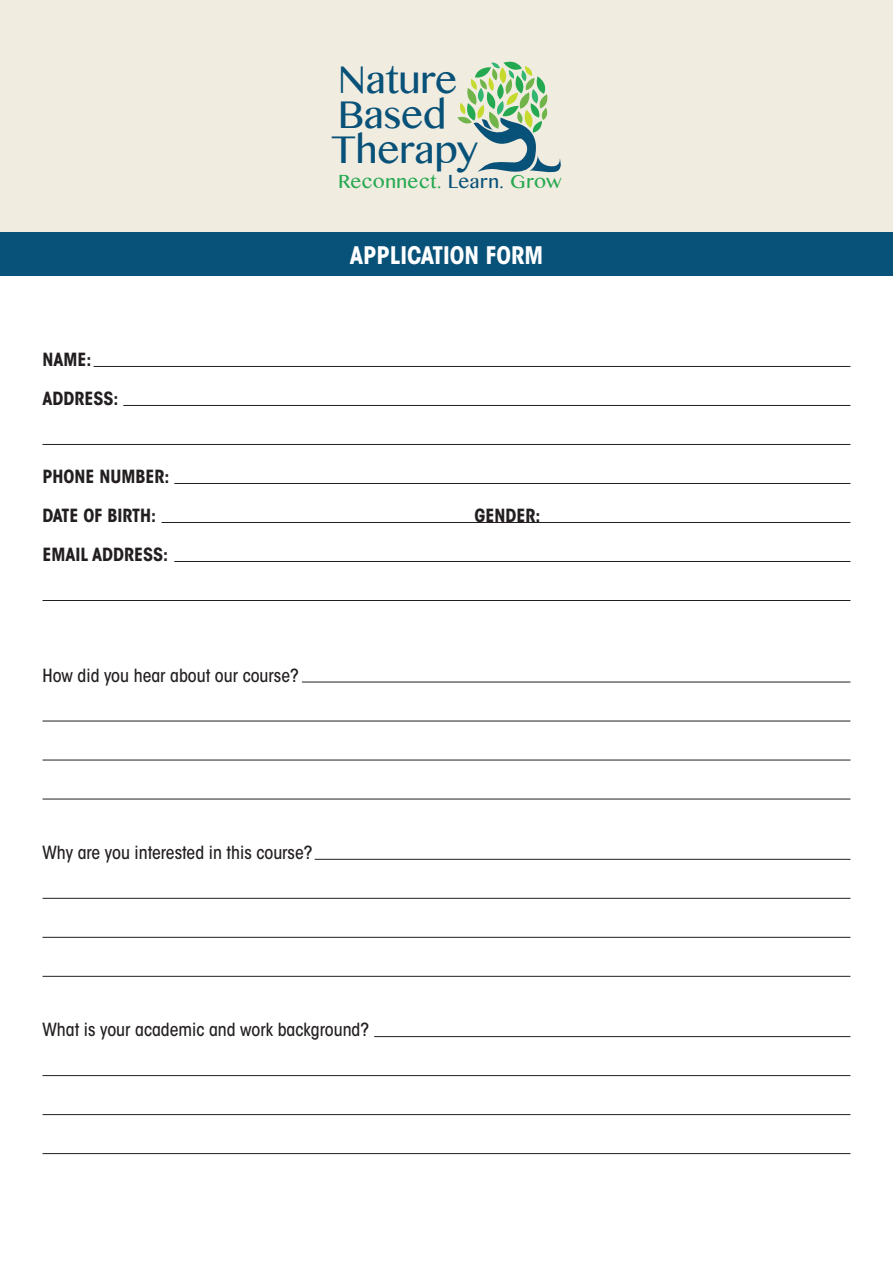
<style>
.page{position:relative;width:893px;height:1263px;background:#fff}
.page>*{position:absolute;margin:0;border:0;box-sizing:border-box;transform-origin:0 0}
.t1{font:38.55px/34.8px "Bangla MN";letter-spacing:-.01em;color:#085178}
.t2{font:700 condensed 24px "ITC Avant Garde Std";color:#fff}
.t3{font:19.05px "Bangla MN";letter-spacing:.015em;color:#25a950}
.t4{font:500 condensed 18px "ITC Avant Garde Std";color:#231f20}
.t5{font:700 condensed 18px/39px "ITC Avant Garde Std";color:#231f20}
.s1{color:#085178}
</style>
<div class="page">
<div style="left:0;top:0;width:893px;height:233px;background:#f1ece0"></div>
<hr style="left:94px;top:366px;width:756px;height:1px;background:#231f20">
<hr style="left:123px;top:405px;width:727px;height:1px;background:#231f20">
<hr style="left:43px;top:444px;width:807px;height:1px;background:#231f20">
<hr style="left:174px;top:483px;width:676px;height:1px;background:#231f20">
<hr style="left:162px;top:522px;width:688px;height:1px;background:#231f20">
<hr style="left:174px;top:561px;width:676px;height:1px;background:#231f20">
<hr style="left:43px;top:600px;width:807px;height:1px;background:#231f20">
<hr style="left:302px;top:682px;width:548px;height:1px;background:#231f20">
<hr style="left:43px;top:721px;width:807px;height:1px;background:#231f20">
<hr style="left:43px;top:760px;width:807px;height:1px;background:#231f20">
<hr style="left:43px;top:799px;width:807px;height:1px;background:#231f20">
<hr style="left:315px;top:859px;width:535px;height:1px;background:#231f20">
<hr style="left:43px;top:898px;width:807px;height:1px;background:#231f20">
<hr style="left:43px;top:937px;width:807px;height:1px;background:#231f20">
<hr style="left:43px;top:976px;width:807px;height:1px;background:#231f20">
<hr style="left:374px;top:1036px;width:476px;height:1px;background:#231f20">
<hr style="left:43px;top:1075px;width:807px;height:1px;background:#231f20">
<hr style="left:43px;top:1114px;width:807px;height:1px;background:#231f20">
<hr style="left:43px;top:1153px;width:807px;height:1px;background:#231f20">
<svg style="left:457px;top:61px;width:104px;height:112px"></svg>
<div style="left:0;top:233px;width:893px;height:43px;background:#085279"></div>
<h1 class="t1" style="left:331px;top:62px;width:148px">Nature<br>Based<br>Therapy</h1>
<p class="t3" style="left:338px;top:169px;width:225px">Reconnect. <span class="s1">Learn.</span> Grow</p>
<p class="t5" style="left:43px;top:340px;width:78px">NAME:<br>ADDRESS:</p>
<p class="t5" style="left:43px;top:457px;width:129px">PHONE NUMBER:<br>DATE OF BIRTH:</p>
<p class="t5" style="left:43px;top:535px;width:127px">EMAIL ADDRESS:</p>
<p class="t4" style="left:43px;top:664px;width:258px">How did you hear about our course?</p>
<h2 class="t2" style="left:350px;top:240px;width:195px">APPLICATION FORM</h2>
<p class="t5" style="left:475px;top:496px;width:68px">GENDER:</p>
<p class="t4" style="left:43px;top:841px;width:272px">Why are you interested in this course?</p>
<p class="t4" style="left:43px;top:1019px;width:328px">What is your academic and work background?</p>
</div>
